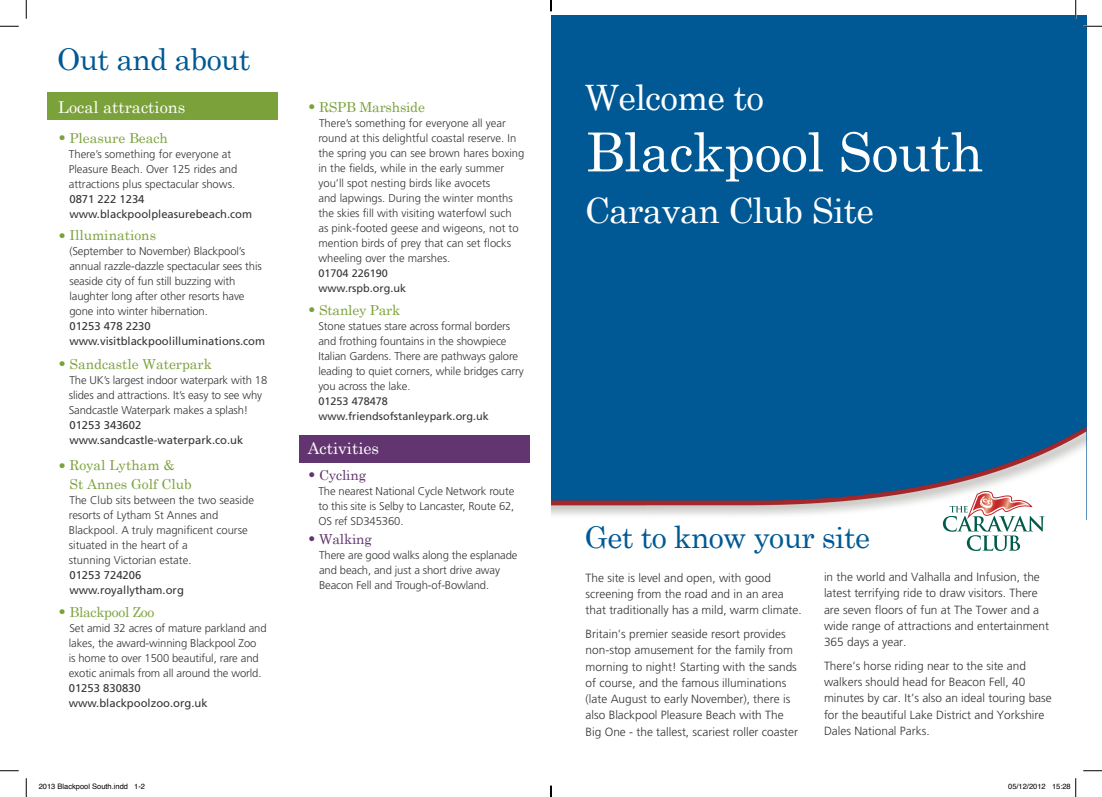
<style>
.page{position:relative;width:1102px;height:797px;background:#fff}
.page>*{position:absolute;margin:0;border:0;box-sizing:border-box;transform-origin:0 0}
.t1{font:53.75px "Century Schoolbook";letter-spacing:-.01em;color:#fff}
.t2{font:35px "Century Schoolbook";letter-spacing:-.02em;color:#fff}
.t3{font:30px "Century Schoolbook";letter-spacing:-.02em;color:#005994}
.t4{font:16.25px "Century Schoolbook";color:#fff}
.t5{font:13.75px/18.8px "Century Schoolbook";color:#7ba13b}
.t6{font:13.75px "Century Schoolbook";letter-spacing:-.01em;color:#633570}
.t7{font:13.75px "Century Schoolbook";letter-spacing:-.02em;color:#7ba13b}
.t8{font:300 11.88px/16.2px "Frutiger";color:#343535}
.t9{font:300 11.25px/15px "Frutiger";letter-spacing:-.01em;color:#343535}
.t10{font:11.25px/15px "Frutiger";color:#343535}
.t11{font:10.88px/15px "Frutiger";color:#343535}
.t12{font:7.5px "Helvetica";color:#000}
.s1{font-family:"Ocean Sans Std";font-weight:600;font-size:18.75px}
</style>
<div class="page">
<div style="left:551px;top:16px;width:535px;height:504px;background:#005994"></div>
<img style="left:551px;top:427px;width:535px;height:93px">
<svg style="left:942px;top:491px;width:102px;height:60px"></svg>
<div style="left:299px;top:435px;width:230px;height:27px;background:#633570"></div>
<div style="left:48px;top:93px;width:230px;height:27px;background:#7ba13b"></div>
<svg style="left:0;top:25px;width:19px;height:2px"></svg>
<svg style="left:1083px;top:25px;width:18px;height:2px"></svg>
<svg style="left:0;top:770px;width:19px;height:1px"></svg>
<svg style="left:1083px;top:770px;width:18px;height:1px"></svg>
<svg style="left:25px;top:0;width:2px;height:19px"></svg>
<svg style="left:25px;top:778px;width:2px;height:19px"></svg>
<svg style="left:1074px;top:0;width:2px;height:19px"></svg>
<svg style="left:1075px;top:778px;width:1px;height:19px"></svg>
<svg style="left:550px;top:785px;width:1px;height:12px"></svg>
<h3 class="t3" style="left:57px;top:40px;width:195px">Out and about</h3>
<h3 class="t4" style="left:58px;top:97px;width:129px">Local attractions</h3>
<p class="t5" style="left:58px;top:128px;width:111px"><span class="s1">•</span> Pleasure Beach</p>
<p class="t9" style="left:69px;top:146px;width:170px">There’s something for everyone at<br>Pleasure Beach. Over 125 rides and attractions plus spectacular shows.</p>
<p class="t10" style="left:69px;top:191px;width:184px">0871 222 1234 www.blackpoolpleasurebeach.com</p>
<p class="t5" style="left:58px;top:226px;width:99px"><span class="s1">•</span> Illuminations</p>
<p class="t9" style="left:69px;top:244px;width:194px">(September to November) Blackpool’s annual razzle-dazzle spectacular sees this seaside city of fun still buzzing with laughter long after other resorts have gone into winter hibernation.</p>
<p class="t10" style="left:69px;top:319px;width:197px">01253 478 2230 www.visitblackpoolilluminations.com</p>
<p class="t5" style="left:58px;top:354px;width:155px"><span class="s1">•</span> Sandcastle Waterpark</p>
<p class="t9" style="left:69px;top:373px;width:200px">The UK’s largest indoor waterpark with 18 slides and attractions. It’s easy to see why<br>Sandcastle Waterpark makes a splash!</p>
<p class="t10" style="left:69px;top:417px;width:175px">01253 343602 www.sandcastle-waterpark.co.uk</p>
<p class="t5" style="left:69px;top:456px;width:124px;text-indent:-11px"><span class="s1">•</span> Royal Lytham &amp;<br>St Annes Golf Club</p>
<p class="t9" style="left:69px;top:493px;width:187px">The Club sits between the two seaside resorts of Lytham St Annes and<br>Blackpool. A truly magnificent course situated in the heart of a<br>stunning Victorian estate.</p>
<p class="t10" style="left:69px;top:567px;width:116px">01253 724206 www.royallytham.org</p>
<p class="t7" style="left:58px;top:603px;width:98px"><span class="s1">•</span> Blackpool Zoo</p>
<p class="t9" style="left:69px;top:620px;width:199px">Set amid 32 acres of mature parkland and lakes, the award-winning Blackpool Zoo<br>is home to over 1500 beautiful, rare and exotic animals from all around the world.</p>
<p class="t10" style="left:69px;top:680px;width:140px">01253 830830 www.blackpoolzoo.org.uk</p>
<p class="t5" style="left:308px;top:97px;width:119px"><span class="s1">•</span> RSPB Marshside</p>
<p class="t9" style="left:318px;top:116px;width:207px">There’s something for everyone all year round at this delightful coastal reserve. In the spring you can see brown hares boxing in the fields, while in the early summer you’ll spot nesting birds like avocets<br>and lapwings. During the winter months the skies fill with visiting waterfowl such as pink-footed geese and wigeons, not to mention birds of prey that can set flocks wheeling over the marshes.</p>
<p class="t11" style="left:318px;top:266px;width:89px">01704 226190 www.rspb.org.uk</p>
<p class="t5" style="left:308px;top:300px;width:94px"><span class="s1">•</span> Stanley Park</p>
<p class="t9" style="left:318px;top:318px;width:207px">Stone statues stare across formal borders and frothing fountains in the showpiece Italian Gardens. There are pathways galore leading to quiet corners, while bridges carry you across the lake.</p>
<p class="t11" style="left:318px;top:393px;width:172px">01253 478478 www.friendsofstanleypark.org.uk</p>
<h3 class="t4" style="left:308px;top:437px;width:73px">Activities</h3>
<p class="t6" style="left:308px;top:466px;width:60px"><span class="s1">•</span> Cycling</p>
<p class="t9" style="left:318px;top:483px;width:197px;text-align:justify">The nearest National Cycle Network route to this site is Selby to Lancaster, Route 62, OS ref SD345360.</p>
<p class="t6" style="left:308px;top:530px;width:66px"><span class="s1">•</span> Walking</p>
<p class="t9" style="left:319px;top:547px;width:200px">There are good walks along the esplanade and beach, and just a short drive away<br>Beacon Fell and Trough-of-Bowland.</p>
<h2 class="t2" style="left:584px;top:76px;width:181px">Welcome to</h2>
<h1 class="t1" style="left:585px;top:118px;width:399px">Blackpool South</h1>
<h2 class="t2" style="left:584px;top:188px;width:290px">Caravan Club Site</h2>
<h3 class="t3" style="left:584px;top:518px;width:287px">Get to know your site</h3>
<p class="t8" style="left:585px;top:569px;width:218px">The site is level and open, with good screening from the road and in an area that traditionally has a mild, warm climate.</p>
<p class="t8" style="left:585px;top:626px;width:214px">Britain’s premier seaside resort provides non-stop amusement for the family from morning to night! Starting with the sands of course, and the famous illuminations (late August to early November), there is also Blackpool Pleasure Beach with The Big One - the tallest, scariest roller coaster</p>
<p class="t8" style="left:823px;top:568px;width:226px">in the world and Valhalla and Infusion, the latest terrifying ride to draw visitors. There are seven floors of fun at The Tower and a wide range of attractions and entertainment 365 days a year.</p>
<p class="t8" style="left:823px;top:657px;width:229px">There’s horse riding near to the site and walkers should head for Beacon Fell, 40 minutes by car. It’s also an ideal touring base for the beautiful Lake District and Yorkshire Dales National Parks.</p>
<p class="t12" style="left:39px;top:781px;width:108px">2013 Blackpool South.indd 1-2</p>
<p class="t12" style="left:1008px;top:781px;width:64px">05/12/2012 15:28</p>
</div>
